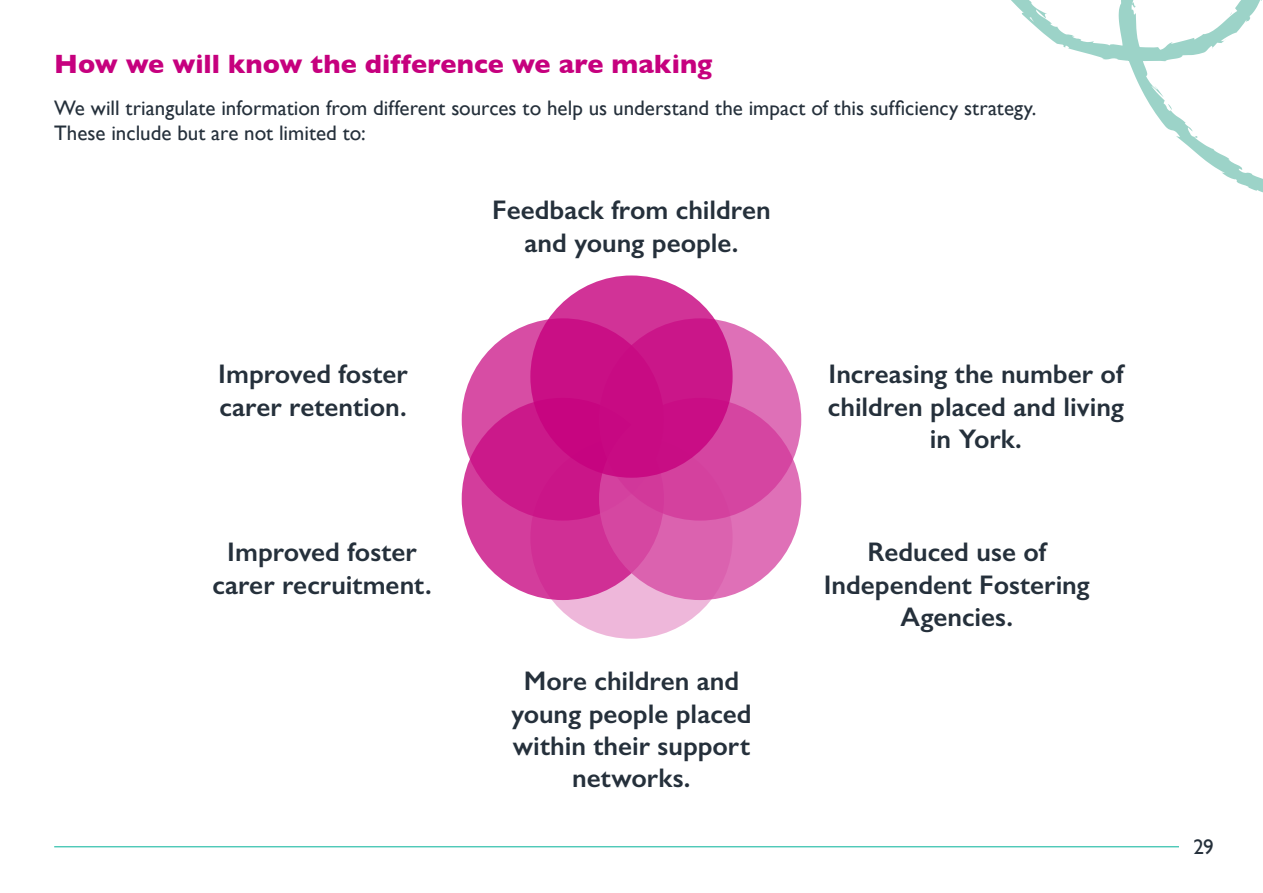
<style>
.page{position:relative;width:1263px;height:893px;background:#fff}
.page>*{position:absolute;margin:0;border:0;box-sizing:border-box;transform-origin:0 0}
.t1{font:600 27px/32.4px "Gill Sans";color:#25303b;text-align:center}
.t2{font:700 27px "Gill Sans";color:#c6007e}
.t3{font:21px/25.2px "Gill Sans";color:#25303b}
</style>
<div class="page">
<div style="left:530px;top:436px;width:203px;height:203px;background:#eeb7da;border-radius:50%"></div>
<div style="left:462px;top:318px;width:202px;height:203px;background:#d74da4;border-radius:50%"></div>
<svg style="left:462px;top:398px;width:202px;height:202px;background:#ce2891"></svg>
<svg style="left:599px;top:398px;width:202px;height:202px;background:#da60ae"></svg>
<svg style="left:599px;top:318px;width:202px;height:203px;background:#d752a7"></svg>
<svg style="left:530px;top:275px;width:203px;height:203px;background:#ca1688"></svg>
<hr style="left:54px;top:846px;width:1125px;height:1px;background:#04b299">
<svg style="left:1011px;top:0;width:252px;height:193px"></svg>
<svg style="left:1168px;top:104px;width:4px;height:6px"></svg>
<h2 class="t2" style="left:54px;top:42px;width:659px">How we will know the difference we are making</h2>
<p class="t3" style="left:54px;top:95px;width:984px">We will triangulate information from different sources to help us understand the impact of this sufficiency strategy.<br>These include but are not limited to:</p>
<p class="t1" style="left:218px;top:358px;width:191px;text-align:left">Improved foster carer retention.</p>
<p class="t1" style="left:212px;top:536px;width:218px">Improved foster carer recruitment.</p>
<p class="t1" style="left:492px;top:194px;width:280px">Feedback from children and young people.</p>
<p class="t1" style="left:511px;top:664px;width:242px">More children and young people placed within their support networks.</p>
<p class="t1" style="left:828px;top:358px;width:297px">Increasing the number of children placed and living in York.</p>
<p class="t1" style="left:824px;top:536px;width:268px">Reduced use of<br>Independent Fostering<br>Agencies.</p>
<p class="t3" style="left:1194px;top:834px;width:22px">29</p>
</div>
